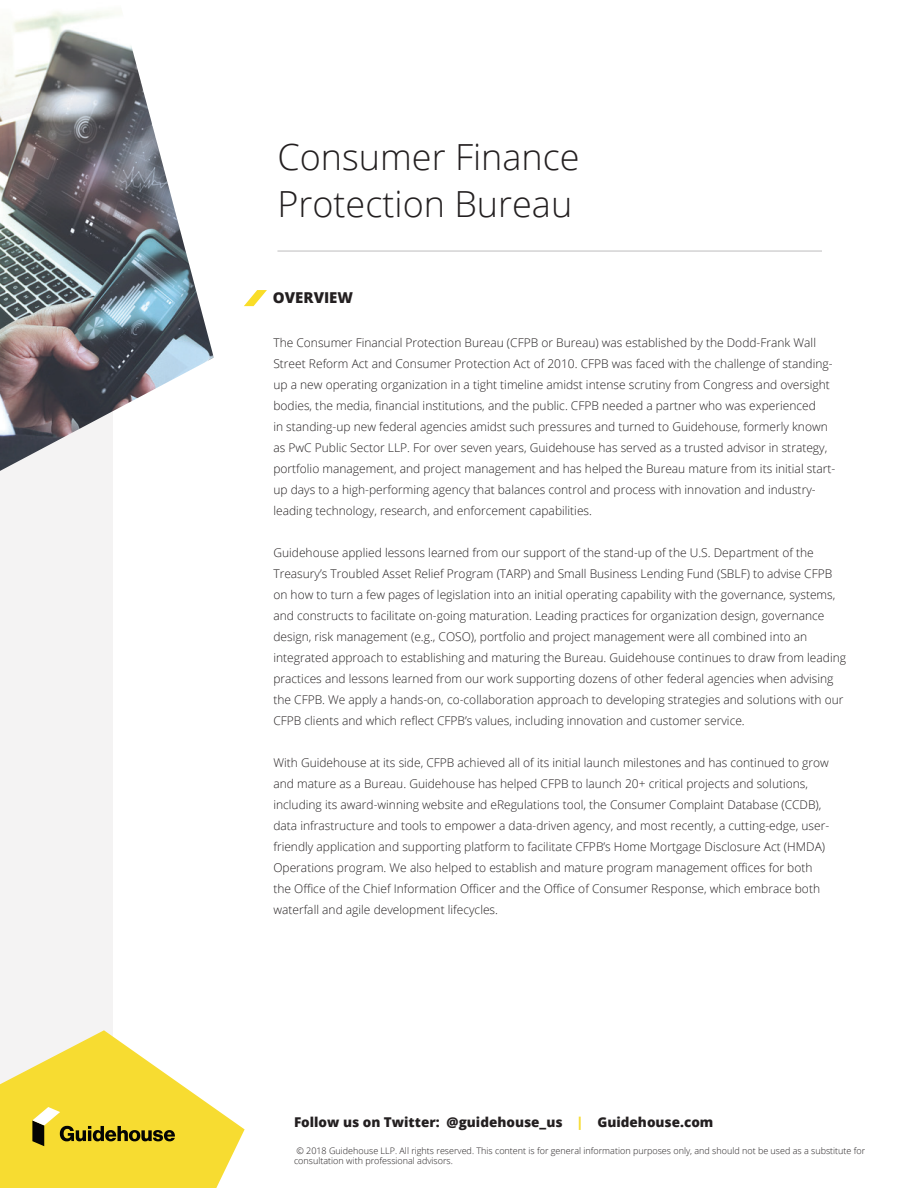
<style>
.page{position:relative;width:918px;height:1188px;background:#fff}
.page>*{position:absolute;margin:0;border:0;box-sizing:border-box;transform-origin:0 0}
.t1{font:300 36px/46.5px "Open Sans";color:#231f20}
.t2{font:800 15px "Open Sans";color:#231f20}
.t3{font:800 13.5px "Open Sans";color:#231f20}
.t4{font:300 12px/21px "Open Sans";color:#231f20}
.t5{font:300 9px/10.8px "Open Sans";color:#231f20}
.s1{color:#f7dc31}
</style>
<div class="page">
<div style="left:0;top:0;width:112px;height:1188px;background:#f4f3f3"></div>
<svg style="left:244px;top:290px;width:23px;height:16px"></svg>
<svg style="left:0;top:1030px;width:245px;height:158px"></svg>
<hr style="left:277px;top:251px;width:545px;height:1px;background:#231f20">
<img style="left:0;top:0;width:214px;height:471px">
<h1 class="t1" style="left:277px;top:133px;width:304px">Consumer Finance<br>Protection Bureau</h1>
<p class="t2" style="left:273px;top:286px;width:82px">OVERVIEW</p>
<p class="t4" style="left:273px;top:332px;width:563px">The Consumer Financial Protection Bureau (CFPB or Bureau) was established by the Dodd-Frank Wall Street Reform Act and Consumer Protection Act of 2010. CFPB was faced with the challenge of standing&shy;up a new operating organization in a tight timeline amidst intense scrutiny from Congress and oversight bodies, the media, financial institutions, and the public. CFPB needed a partner who was experienced<br>in standing-up new federal agencies amidst such pressures and turned to Guidehouse, formerly known as PwC Public Sector LLP. For over seven years, Guidehouse has served as a trusted advisor in strategy, portfolio management, and project management and has helped the Bureau mature from its initial start&shy;up days to a high-performing agency that balances control and process with innovation and industry&shy;leading technology, research, and enforcement capabilities.</p>
<p class="t4" style="left:273px;top:542px;width:574px">Guidehouse applied lessons learned from our support of the stand-up of the U.S. Department of the Treasury’s Troubled Asset Relief Program (TARP) and Small Business Lending Fund (SBLF) to advise CFPB on how to turn a few pages of legislation into an initial operating capability with the governance, systems, and constructs to facilitate on-going maturation. Leading practices for organization design, governance design, risk management (e.g., COSO), portfolio and project management were all combined into an integrated approach to establishing and maturing the Bureau. Guidehouse continues to draw from leading practices and lessons learned from our work supporting dozens of other federal agencies when advising the CFPB. We apply a hands-on, co-collaboration approach to developing strategies and solutions with our CFPB clients and which reflect CFPB’s values, including innovation and customer service.</p>
<p class="t4" style="left:273px;top:752px;width:557px">With Guidehouse at its side, CFPB achieved all of its initial launch milestones and has continued to grow and mature as a Bureau. Guidehouse has helped CFPB to launch 20+ critical projects and solutions, including its award-winning website and eRegulations tool, the Consumer Complaint Database (CCDB), data infrastructure and tools to empower a data-driven agency, and most recently, a cutting-edge, user&shy;friendly application and supporting platform to facilitate CFPB’s Home Mortgage Disclosure Act (HMDA)<br>Operations program. We also helped to establish and mature program management offices for both the Office of the Chief Information Officer and the Office of Consumer Response, which embrace both waterfall and agile development lifecycles.</p>
<p class="t3" style="left:294px;top:1112px;width:421px">Follow us on Twitter: @guidehouse_us <span class="s1">|</span> Guidehouse.com</p>
<p class="t5" style="left:294px;top:1145px;width:573px">© 2018 Guidehouse LLP. All rights reserved. This content is for general information purposes only, and should not be used as a substitute for consultation with professional advisors.</p>
</div>
